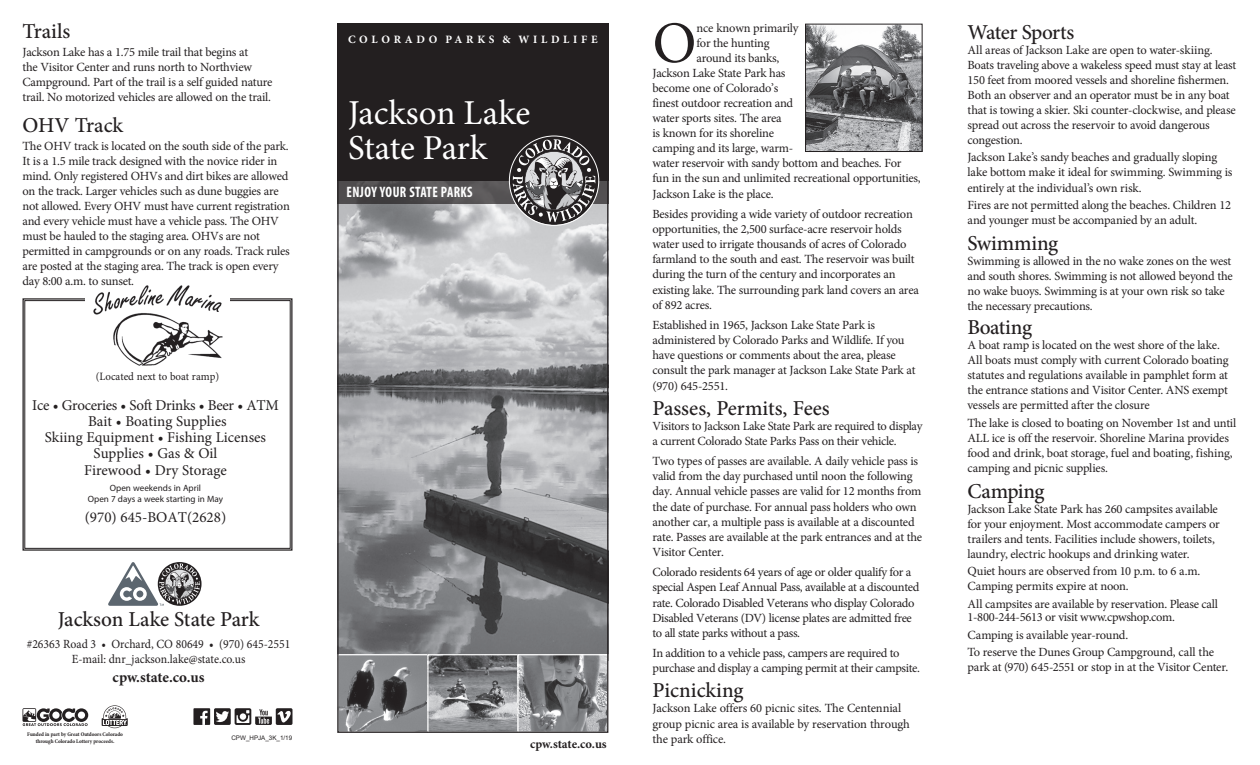
<style>
.page{position:relative;width:1260px;height:765px;background:#fff}
.page>*{position:absolute;margin:0;border:0;box-sizing:border-box;transform-origin:0 0}
.t1{font:58.88px "Minion Pro";color:#231f20}
.Cover_Clarendon_32{font:35px "Minion Pro";letter-spacing:-.005em;color:#fff}
.Cover_Clarendon_32-2{font:500 21.25px "Minion Pro";letter-spacing:-.01em;color:#231f20}
.Cover_Clarendon_32-3{font:500 21.25px "Minion Pro";letter-spacing:-.03em;color:#231f20}
.t2{font:700 condensed 15.12px "Myriad Pro";letter-spacing:.03em;color:#fff;scale:.91 1}
.t3{font:15px/16.2px "Minion Pro";color:#231f20;text-align:center}
.t4{font:700 15px "Minion Pro";color:#231f20}
.t5{font:12.5px/15px "Minion Pro";letter-spacing:-.02em;color:#231f20}
.t6{font:12.5px "Minion Pro";color:#231f20;scale:.94 1}
.t7{font:700 12.5px "Minion Pro";color:#231f20}
.t8{font:11.25px "Minion Pro";color:#231f20}
.t9{font:700 11.25px "Minion Pro";letter-spacing:.33em;color:#fff}
.t10{font:9.12px "Myriad Pro";color:#231f20}
.t11{font:6.25px "Arial";color:#231f20}
.t12{font:700 condensed 5.62px/6.8px "Minion Pro";color:#231f20;text-align:center}
</style>
<div class="page">
<img style="left:339px;top:204px;width:267px;height:450px">
<svg style="left:22px;top:298px;width:271px;height:253px"></svg>
<div style="left:25px;top:300px;width:265px;height:249px;border:1px solid #231f20"></div>
<div style="left:85px;top:283px;width:144px;height:39px;background:#fff"></div>
<img style="left:93px;top:285px;width:129px;height:30px">
<img style="left:113px;top:312px;width:109px;height:54px">
<svg style="left:339px;top:181px;width:267px;height:23px;background:#514e50"></svg>
<div style="left:337px;top:23px;width:271px;height:158px;background:#231f20"></div>
<img style="left:339px;top:656px;width:267px;height:75px">
<div style="left:337px;top:654px;width:91px;height:79px;border:1px solid #fff"></div>
<div style="left:427px;top:654px;width:91px;height:79px;border:1px solid #fff"></div>
<div style="left:517px;top:654px;width:91px;height:79px;border:1px solid #fff"></div>
<svg style="left:510px;top:136px;width:88px;height:89px"></svg>
<svg style="left:108px;top:562px;width:94px;height:44px"></svg>
<div style="left:337px;top:23px;width:271px;height:710px;border:1px solid #231f20"></div>
<div style="left:193px;top:708px;width:17px;height:17px;background:#231f20"></div>
<svg style="left:200px;top:711px;width:8px;height:14px"></svg>
<div style="left:214px;top:708px;width:17px;height:17px;background:#231f20;border-radius:2px"></div>
<svg style="left:216px;top:711px;width:13px;height:11px"></svg>
<div style="left:276px;top:708px;width:17px;height:17px;background:#231f20;border-radius:2px"></div>
<svg style="left:235px;top:708px;width:56px;height:17px"></svg>
<svg style="left:102px;top:705px;width:26px;height:23px"></svg>
<svg style="left:22px;top:708px;width:66px;height:18px"></svg>
<img style="left:807px;top:26px;width:114px;height:124px">
<div style="left:805px;top:24px;width:118px;height:128px;border:1px solid #231f20"></div>
<p class="Cover_Clarendon_32-2" style="left:22px;top:17px;width:49px">Trails</p>
<p class="t5" style="left:22px;top:44px;width:252px">Jackson Lake has a 1.75 mile trail that begins at<br>the Visitor Center and runs north to Northview Campground. Part of the trail is a self guided nature trail. No motorized vehicles are allowed on the trail.</p>
<p class="Cover_Clarendon_32-2" style="left:22px;top:111px;width:102px">OHV Track</p>
<p class="t5" style="left:22px;top:138px;width:269px">The OHV track is located on the south side of the park.<br>It is a 1.5 mile track designed with the novice rider in mind. Only registered OHVs and dirt bikes are allowed on the track. Larger vehicles such as dune buggies are not allowed. Every OHV must have current registration and every vehicle must have a vehicle pass. The OHV must be hauled to the staging area. OHVs are not permitted in campgrounds or on any roads. Track rules are posted at the staging area. The track is open every day 8:00 a.m. to sunset.</p>
<p class="t8" style="left:96px;top:369px;width:125px">(Located next to boat ramp)</p>
<p class="t3" style="left:32px;top:397px;width:248px">Ice • Groceries • Soft Drinks • Beer • ATM<br>Bait • Boating Supplies<br>Skiing Equipment • Fishing Licenses<br>Supplies • Gas &amp; Oil<br>Firewood • Dry Storage</p>
<p class="t10" style="left:110px;top:482px;width:93px">Open weekends in April</p>
<p class="t10" style="left:88px;top:493px;width:137px">Open 7 days a week starting in May</p>
<p class="t3" style="left:85px;top:509px;width:143px">(970) 645-BOAT(2628)</p>
<p class="Cover_Clarendon_32-2" style="left:58px;top:605px;width:203px">Jackson Lake State Park</p>
<p class="t6" style="left:27px;top:636px;width:282px">#26363 Road 3 • Orchard, CO 80649 • (970) 645-2551</p>
<p class="t6" style="left:72px;top:651px;width:186px">E-mail: dnr_jackson.lake@state.co.us</p>
<p class="t4" style="left:113px;top:667px;width:93px">cpw.state.co.us</p>
<p class="t12" style="left:27px;top:731px;width:97px">Funded in part by Great Outdoors Colorado through Colorado Lottery proceeds.</p>
<p class="t11" style="left:231px;top:734px;width:62px">CPW_HPJA_3K_1/19</p>
<p class="t9" style="left:348px;top:31px;width:251px">COLORADO PARKS &amp; WILDLIFE</p>
<p class="Cover_Clarendon_32" style="left:348px;top:89px;width:184px">Jackson Lake</p>
<p class="Cover_Clarendon_32" style="left:348px;top:124px;width:141px">State Park</p>
<p class="t2" style="left:347px;top:183px;width:140px">ENJOY YOUR STATE PARKS</p>
<p class="t7" style="left:530px;top:735px;width:78px">cpw.state.co.us</p>
<p class="t1" style="left:652px;top:4px;width:45px">O</p>
<p class="t5" style="left:696px;top:20px;width:104px">nce known primarily</p>
<p class="t5" style="left:696px;top:35px;width:75px">for the hunting</p>
<p class="t5" style="left:696px;top:51px;width:84px">around its banks,</p>
<p class="t5" style="left:652px;top:66px;width:135px">Jackson Lake State Park has</p>
<p class="t5" style="left:652px;top:81px;width:127px">become one of Colorado’s</p>
<p class="t5" style="left:652px;top:96px;width:142px">finest outdoor recreation and</p>
<p class="t5" style="left:652px;top:111px;width:131px">water sports sites. The area</p>
<p class="t5" style="left:652px;top:126px;width:123px">is known for its shoreline</p>
<p class="t5" style="left:652px;top:141px;width:142px">camping and its large, warm-</p>
<p class="t5" style="left:652px;top:156px;width:251px">water reservoir with sandy bottom and beaches. For</p>
<p class="t5" style="left:652px;top:171px;width:270px">fun in the sun and unlimited recreational opportunities,</p>
<p class="t5" style="left:652px;top:186px;width:123px">Jackson Lake is the place.</p>
<p class="t5" style="left:652px;top:207px;width:268px">Besides providing a wide variety of outdoor recreation opportunities, the 2,500 surface-acre reservoir holds water used to irrigate thousands of acres of Colorado farmland to the south and east. The reservoir was built during the turn of the century and incorporates an existing lake. The surrounding park land covers an area of 892 acres.</p>
<p class="t5" style="left:652px;top:318px;width:265px">Established in 1965, Jackson Lake State Park is administered by Colorado Parks and Wildlife. If you have questions or comments about the area, please consult the park manager at Jackson Lake State Park at (970) 645-2551.</p>
<p class="Cover_Clarendon_32-2" style="left:652px;top:393px;width:179px">Passes, Permits, Fees</p>
<p class="t5" style="left:652px;top:418px;width:272px">Visitors to Jackson Lake State Park are required to display a current Colorado State Parks Pass on their vehicle.</p>
<p class="t5" style="left:652px;top:454px;width:271px">Two types of passes are available. A daily vehicle pass is valid from the day purchased until noon the following day. Annual vehicle passes are valid for 12 months from the date of purchase. For annual pass holders who own another car, a multiple pass is available at a discounted rate. Passes are available at the park entrances and at the Visitor Center.</p>
<p class="t5" style="left:652px;top:565px;width:268px">Colorado residents 64 years of age or older qualify for a special Aspen Leaf Annual Pass, available at a discounted rate. Colorado Disabled Veterans who display Colorado Disabled Veterans (DV) license plates are admitted free to all state parks without a pass.</p>
<p class="t5" style="left:652px;top:646px;width:269px">In addition to a vehicle pass, campers are required to purchase and display a camping permit at their campsite.</p>
<p class="Cover_Clarendon_32-2" style="left:652px;top:676px;width:93px">Picnicking</p>
<p class="t5" style="left:652px;top:701px;width:259px">Jackson Lake offers 60 picnic sites. The Centennial group picnic area is available by reservation through the park office.</p>
<p class="Cover_Clarendon_32-3" style="left:968px;top:17px;width:108px">Water Sports</p>
<p class="t5" style="left:968px;top:42px;width:270px">All areas of Jackson Lake are open to water-skiing.<br>Boats traveling above a wakeless speed must stay at least 150 feet from moored vessels and shoreline fishermen.<br>Both an observer and an operator must be in any boat that is towing a skier. Ski counter-clockwise, and please spread out across the reservoir to avoid dangerous congestion.</p>
<p class="t5" style="left:968px;top:150px;width:267px">Jackson Lake’s sandy beaches and gradually sloping lake bottom make it ideal for swimming. Swimming is entirely at the individual’s own risk.</p>
<p class="t5" style="left:968px;top:197px;width:265px">Fires are not permitted along the beaches. Children 12 and younger must be accompanied by an adult.</p>
<p class="Cover_Clarendon_32-2" style="left:968px;top:229px;width:92px">Swimming</p>
<p class="t5" style="left:968px;top:254px;width:267px">Swimming is allowed in the no wake zones on the west and south shores. Swimming is not allowed beyond the no wake buoys. Swimming is at your own risk so take the necessary precautions.</p>
<p class="Cover_Clarendon_32-2" style="left:968px;top:313px;width:66px">Boating</p>
<p class="t5" style="left:968px;top:338px;width:263px">A boat ramp is located on the west shore of the lake.<br>All boats must comply with current Colorado boating statutes and regulations available in pamphlet form at the entrance stations and Visitor Center. ANS exempt vessels are permitted after the closure</p>
<p class="t5" style="left:968px;top:415px;width:270px">The lake is closed to boating on November 1st and until ALL ice is off the reservoir. Shoreline Marina provides food and drink, boat storage, fuel and boating, fishing, camping and picnic supplies.</p>
<p class="Cover_Clarendon_32-2" style="left:968px;top:477px;width:79px">Camping</p>
<p class="t5" style="left:968px;top:501px;width:254px">Jackson Lake State Park has 260 campsites available for your enjoyment. Most accommodate campers or trailers and tents. Facilities include showers, toilets, laundry, electric hookups and drinking water.</p>
<p class="t5" style="left:968px;top:564px;width:234px">Quiet hours are observed from 10 p.m. to 6 a.m.<br>Camping permits expire at noon.</p>
<p class="t5" style="left:968px;top:597px;width:252px;line-height:13.8px">All campsites are available by reservation. Please call<br>1-800-244-5613 or visit www.cpwshop.com.</p>
<p class="t5" style="left:968px;top:627px;width:162px">Camping is available year-round.</p>
<p class="t5" style="left:968px;top:645px;width:262px">To reserve the Dunes Group Campground, call the park at (970) 645-2551 or stop in at the Visitor Center.</p>
</div>
